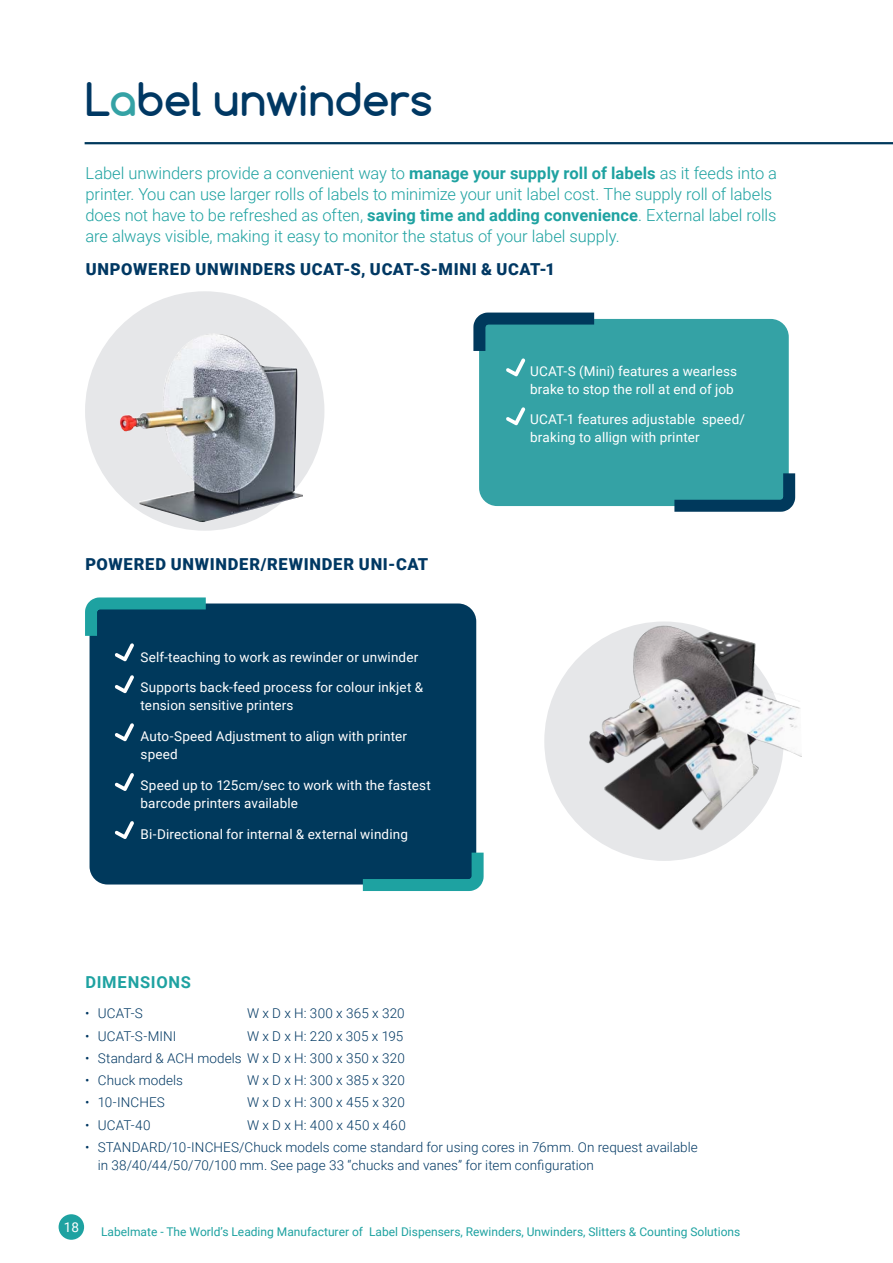
<style>
.page{position:relative;width:893px;height:1263px;background:#fff}
.page>*{position:absolute;margin:0;border:0;box-sizing:border-box;transform-origin:0 0}
.Product_title{font:700 43.5px "Comfortaa";letter-spacing:.005em;color:#003863}
.Product_intro{font:300 16.5px/21px "Roboto";letter-spacing:-.005em;color:#1ea2a1}
.Product_subtitle{font:900 16.5px "Roboto";letter-spacing:.045em;color:#003863}
.Optional_subtitle{font:700 16.5px "Roboto";letter-spacing:.045em;color:#1ea2a1}
.Benefits{font:13.5px/18px "Roboto";letter-spacing:.01em;color:#fff}
.t1{font:300 13.5px/18px "Roboto";letter-spacing:.01em;color:#003863}
.t2{font:12px "Roboto";color:#1ea2a1}
.s1{color:#34a2a5}
.s2{font-weight:700}
</style>
<div class="page">
<div style="left:59px;top:1214px;width:25px;height:26px;background:#1ea2a1;border-radius:50%"></div>
<hr style="left:85px;top:142px;width:808px;height:2px;background:#00395c">
<div style="left:479px;top:319px;width:310px;height:187px;background:#34a2a5;border-radius:18px"></div>
<svg style="left:506px;top:407px;width:19px;height:18px"></svg>
<svg style="left:473px;top:312px;width:127px;height:64px"></svg>
<svg style="left:674px;top:467px;width:122px;height:45px"></svg>
<div style="left:90px;top:603px;width:386px;height:281px;background:#00395c;border-radius:18px"></div>
<svg style="left:115px;top:675px;width:19px;height:18px"></svg>
<svg style="left:115px;top:723px;width:19px;height:18px"></svg>
<svg style="left:115px;top:773px;width:19px;height:18px"></svg>
<svg style="left:115px;top:821px;width:19px;height:18px"></svg>
<svg style="left:85px;top:597px;width:127px;height:64px"></svg>
<svg style="left:357px;top:847px;width:127px;height:44px"></svg>
<div style="left:85px;top:291px;width:239px;height:240px;background:#e6e7e9;border-radius:50%"></div>
<img style="left:120px;top:334px;width:183px;height:188px">
<div style="left:544px;top:621px;width:240px;height:240px;background:#e6e7e9;border-radius:50%"></div>
<img style="left:580px;top:621px;width:222px;height:224px">
<p class="Product_title" style="left:85px;top:72px;width:349px">L<span class="s1">a</span>bel unwinders</p>
<p class="Product_intro" style="left:85px;top:162px;width:693px">Label unwinders provide a convenient way to <span class="s2">manage your supply roll of labels</span> as it feeds into a printer. You can use larger rolls of labels to minimize your unit label cost. The supply roll of labels does not have to be refreshed as often, <span class="s2">saving time and adding convenience</span>. External label rolls are always visible, making it easy to monitor the status of your label supply.</p>
<p class="Product_subtitle" style="left:86px;top:257px;width:471px">UNPOWERED UNWINDERS UCAT-S, UCAT-S-MINI &amp; UCAT-1</p>
<p class="Product_subtitle" style="left:85px;top:553px;width:345px">POWERED UNWINDER/REWINDER UNI-CAT</p>
<p class="Benefits" style="left:141px;top:647px;width:279px">Self-teaching to work as rewinder or unwinder</p>
<p class="Benefits" style="left:141px;top:678px;width:284px">Supports back-feed process for colour inkjet &amp; tension sensitive printers</p>
<p class="Benefits" style="left:141px;top:727px;width:268px">Auto-Speed Adjustment to align with printer speed</p>
<p class="Benefits" style="left:141px;top:776px;width:292px">Speed up to 125cm/sec to work with the fastest barcode printers available</p>
<p class="Benefits" style="left:141px;top:824px;width:269px">Bi-Directional for internal &amp; external winding</p>
<p class="Benefits" style="left:530px;top:361px;width:208px">UCAT-S (Mini) features a wearless brake to stop the roll at end of job</p>
<p class="Benefits" style="left:530px;top:410px;width:216px">UCAT-1 features adjustable speed/ braking to allign with printer</p>
<p class="Optional_subtitle" style="left:85px;top:970px;width:107px">DIMENSIONS</p>
<p class="t1" style="left:85px;top:1004px;width:59px">• UCAT-S</p>
<p class="t1" style="left:247px;top:1004px;width:159px">W x D x H: 300 x 365 x 320</p>
<p class="t1" style="left:85px;top:1026px;width:93px">• UCAT-S-MINI</p>
<p class="t1" style="left:247px;top:1026px;width:158px">W x D x H: 220 x 305 x 195</p>
<p class="t1" style="left:85px;top:1048px;width:321px">• Standard &amp; ACH models W x D x H: 300 x 350 x 320</p>
<p class="t1" style="left:85px;top:1071px;width:99px">• Chuck models</p>
<p class="t1" style="left:247px;top:1071px;width:159px">W x D x H: 300 x 385 x 320</p>
<p class="t1" style="left:85px;top:1093px;width:81px">• 10-INCHES</p>
<p class="t1" style="left:247px;top:1093px;width:159px">W x D x H: 300 x 455 x 320</p>
<p class="t1" style="left:85px;top:1115px;width:67px">• UCAT-40</p>
<p class="t1" style="left:247px;top:1115px;width:160px">W x D x H: 400 x 450 x 460</p>
<p class="t1" style="left:98px;top:1137px;width:602px;text-indent:-13px">• STANDARD/10-INCHES/Chuck models come standard for using cores in 76mm. On request available in 38/40/44/50/70/100 mm. See page 33 “chucks and vanes” for item configuration</p>
<p class="Benefits" style="left:64px;top:1217px;width:17px">18</p>
<p class="t2" style="left:101px;top:1224px;width:641px">Labelmate - The World’s Leading Manufacturer of Label Dispensers, Rewinders, Unwinders, Slitters &amp; Counting Solutions</p>
</div>
